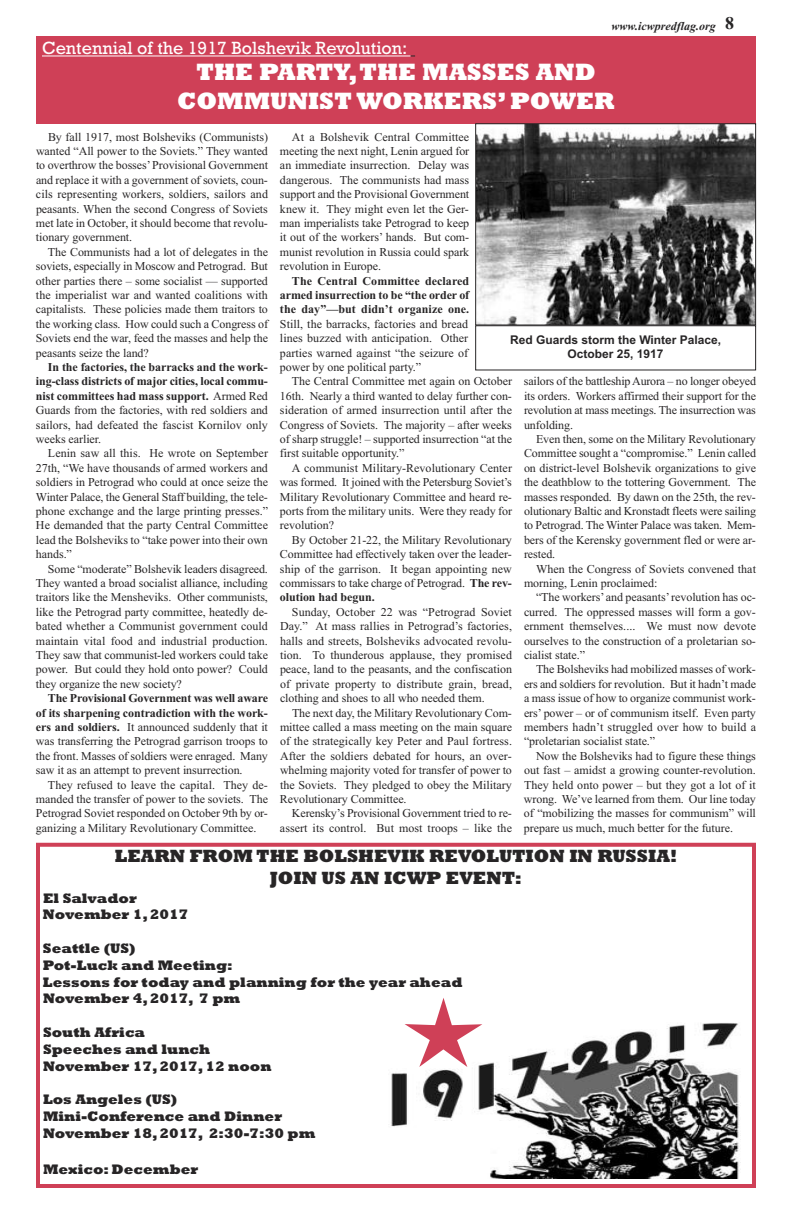
<style>
.page{position:relative;width:792px;height:1224px;background:#fff}
.page>*{position:absolute;margin:0;border:0;box-sizing:border-box;transform-origin:0 0}
.t1{font:800 24px/28.8px "Rockwell";color:#fff;text-align:center}
.t2{font:800 18px/21.6px "Rockwell";color:#272526;text-align:center}
.t3{font:18px "Rockwell";color:#fff}
.t4{font:800 14px/16.8px "Rockwell";color:#272526}
.t5{font:12px/14.4px "Times New Roman";letter-spacing:-.005em;color:#272526;text-align:justify}
.t6{font:700 12px/14.4px "Times New Roman";letter-spacing:-.005em;color:#272526;text-align:justify}
.t7{font:700 12px/14.4px "Arial";color:#272526;text-align:center}
.t8{font:italic 700 12px "Times New Roman";color:#272526}
.s1{font-style:normal;font-size:18px}
.s2{font-weight:400}
.s3{font-weight:700}
</style>
<div class="page">
<div style="left:36px;top:36px;width:720px;height:87px;background:#cf4057"></div>
<hr style="left:42px;top:56px;width:369px;height:1px;background:#fff">
<img style="left:477px;top:125px;width:277px;height:198px">
<div style="left:475px;top:123px;width:281px;height:202px;border:1px solid #272526"></div>
<div style="left:475px;top:325px;width:281px;height:45px;border:1px solid #272526"></div>
<div style="left:36px;top:843px;width:720px;height:345px;border:4px solid #cf4057"></div>
<img style="left:391px;top:1023px;width:350px;height:156px">
<svg style="left:405px;top:998px;width:77px;height:69px"></svg>
<p class="t8" style="left:612px;top:18px;width:124px">www.icwpredflag.org <span class="s1">8</span></p>
<h2 class="t3" style="left:42px;top:38px;width:367px">Centennial of the 1917 Bolshevik Revolution:</h2>
<h1 class="t1" style="left:177px;top:58px;width:439px">THE PARTY,THE MASSES AND<br>COMMUNIST WORKERS’POWER</h1>
<p class="t5" style="left:36px;top:129px;width:234px;text-indent:12px">By fall 1917, most Bolsheviks (Communists) wanted “All power to the Soviets.” They wanted to overthrow the bosses’Provisional Government and replace it with a government of soviets, coun&shy;cils representing workers, soldiers, sailors and peasants. When the second Congress of Soviets met late in October, it should become that revolu&shy;tionary government.</p>
<p class="t5" style="left:36px;top:245px;width:234px;text-indent:12px">The Communists had a lot of delegates in the soviets, especially in Moscow and Petrograd. But other parties there – some socialist — supported the imperialist war and wanted coalitions with capitalists. These policies made them traitors to the working class. How could such a Congress of Soviets end the war, feed the masses and help the peasants seize the land?</p>
<p class="t6" style="left:36px;top:360px;width:234px;text-indent:12px">In the factories, the barracks and the work&shy;ing-class districts of major cities, local commu&shy;nist committees had mass support. <span class="s2">Armed Red Guards from the factories, with red soldiers and sailors, had defeated the fascist Kornilov only weeks earlier.</span></p>
<p class="t5" style="left:36px;top:446px;width:234px;text-indent:12px">Lenin saw all this. He wrote on September 27th, “We have thousands of armed workers and soldiers in Petrograd who could at once seize the Winter Palace, the General Staff building, the tele&shy;phone exchange and the large printing presses.” He demanded that the party Central Committee lead the Bolsheviks to “take power into their own hands.”</p>
<p class="t5" style="left:36px;top:561px;width:234px;text-indent:12px">Some “moderate” Bolshevik leaders disagreed.<br>They wanted a broad socialist alliance, including traitors like the Mensheviks. Other communists, like the Petrograd party committee, heatedly de&shy;bated whether a Communist government could maintain vital food and industrial production.<br>They saw that communist-led workers could take power. But could they hold onto power? Could they organize the new society?</p>
<p class="t5" style="left:36px;top:691px;width:234px;text-indent:12px"><span class="s3">The Provisional Government was well aware of its sharpening contradiction with the work&shy;ers and soldiers.</span> It announced suddenly that it was transferring the Petrograd garrison troops to the front. Masses of soldiers were enraged. Many saw it as an attempt to prevent insurrection.</p>
<p class="t5" style="left:36px;top:777px;width:234px;text-indent:12px">They refused to leave the capital. They de&shy;manded the transfer of power to the soviets. The Petrograd Soviet responded on October 9th by or&shy;ganizing a Military Revolutionary Committee.</p>
<p class="t5" style="left:280px;top:129px;width:191px;text-indent:12px">At a Bolshevik Central Committee meeting the next night, Lenin argued for an immediate insurrection. Delay was dangerous. The communists had mass support and the Provisional Government knew it. They might even let the Ger&shy;man imperialists take Petrograd to keep it out of the workers’ hands. But com&shy;munist revolution in Russia could spark revolution in Europe.</p>
<p class="t6" style="left:280px;top:273px;width:191px;text-indent:12px">The Central Committee declared armed insurrection to be “the order of the day”—but didn’t organize one.</p>
<p class="t5" style="left:280px;top:316px;width:190px">Still, the barracks, factories and bread lines buzzed with anticipation. Other parties warned against “the seizure of power by one political party.”</p>
<p class="t5" style="left:280px;top:374px;width:234px;text-indent:12px">The Central Committee met again on October 16th. Nearly a third wanted to delay further con&shy;sideration of armed insurrection until after the Congress of Soviets. The majority – after weeks of sharp struggle! – supported insurrection “at the first suitable opportunity.”</p>
<p class="t5" style="left:280px;top:460px;width:234px;text-indent:12px">A communist Military-Revolutionary Center was formed. It joined with the Petersburg Soviet’s Military Revolutionary Committee and heard re&shy;ports from the military units. Were they ready for revolution?</p>
<p class="t5" style="left:280px;top:532px;width:233px;text-indent:12px">By October 21-22, the Military Revolutionary Committee had effectively taken over the leader&shy;ship of the garrison. It began appointing new commissars to take charge of Petrograd. <span class="s3">The rev&shy;olution had begun.</span></p>
<p class="t5" style="left:280px;top:604px;width:234px;text-indent:12px">Sunday, October 22 was “Petrograd Soviet Day.” At mass rallies in Petrograd’s factories, halls and streets, Bolsheviks advocated revolu&shy;tion. To thunderous applause, they promised peace, land to the peasants, and the confiscation of private property to distribute grain, bread, clothing and shoes to all who needed them.</p>
<p class="t5" style="left:280px;top:705px;width:234px;text-indent:12px">The next day, the Military Revolutionary Com&shy;mittee called a mass meeting on the main square of the strategically key Peter and Paul fortress.<br>After the soldiers debated for hours, an over&shy;whelming majority voted for transfer of power to the Soviets. They pledged to obey the Military Revolutionary Committee.</p>
<p class="t5" style="left:280px;top:806px;width:234px;text-align:right">Kerensky’s Provisional Government tried to re&shy;assert its control. But most troops – like the</p>
<p class="t7" style="left:510px;top:332px;width:213px">Red Guards storm the Winter Palace,<br>October 25, 1917</p>
<p class="t5" style="left:524px;top:374px;width:234px">sailors of the battleshipAurora – no longer obeyed its orders. Workers affirmed their support for the revolution at mass meetings. The insurrection was unfolding.</p>
<p class="t5" style="left:524px;top:432px;width:234px;text-indent:12px">Even then, some on the Military Revolutionary Committee sought a “compromise.” Lenin called on district-level Bolshevik organizations to give the deathblow to the tottering Government. The masses responded. By dawn on the 25th, the rev&shy;olutionary Baltic and Kronstadt fleets were sailing to Petrograd. The Winter Palace was taken. Mem&shy;bers of the Kerensky government fled or were ar&shy;rested.</p>
<p class="t5" style="left:524px;top:561px;width:234px;text-indent:12px">When the Congress of Soviets convened that morning, Lenin proclaimed:</p>
<p class="t5" style="left:524px;top:590px;width:234px;text-indent:12px">“The workers’ and peasants’revolution has oc&shy;curred. The oppressed masses will form a gov&shy;ernment themselves.... We must now devote ourselves to the construction of a proletarian so&shy;cialist state.”</p>
<p class="t5" style="left:524px;top:662px;width:234px;text-indent:12px">The Bolsheviks had mobilized masses of work&shy;ers and soldiers for revolution. But it hadn’t made a mass issue of how to organize communist work&shy;ers’ power – or of communism itself. Even party members hadn’t struggled over how to build a “proletarian socialist state.”</p>
<p class="t5" style="left:524px;top:748px;width:234px;text-indent:12px">Now the Bolsheviks had to figure these things out fast – amidst a growing counter-revolution.<br>They held onto power – but they got a lot of it wrong. We’ve learned from them. Our line today of “mobilizing the masses for communism” will prepare us much, much better for the future.</p>
<h2 class="t2" style="left:115px;top:845px;width:564px">LEARN FROM THE BOLSHEVIK REVOLUTION IN RUSSIA!<br>JOIN US AN ICWP EVENT:</h2>
<p class="t4" style="left:43px;top:889px;width:147px">El Salvador<br>November 1,2017</p>
<p class="t4" style="left:43px;top:940px;width:421px">Seattle (US)<br>Pot-Luck and Meeting:<br>Lessons for today and planning for the year ahead<br>November 4,2017, 7 pm</p>
<p class="t4" style="left:43px;top:1024px;width:230px">South Africa<br>Speeches and lunch<br>November 17,2017,12 noon</p>
<p class="t4" style="left:43px;top:1091px;width:274px">Los Angeles (US)<br>Mini-Conference and Dinner<br>November 18,2017, 2:30-7:30 pm</p>
<p class="t4" style="left:43px;top:1161px;width:157px">Mexico: December</p>
</div>
